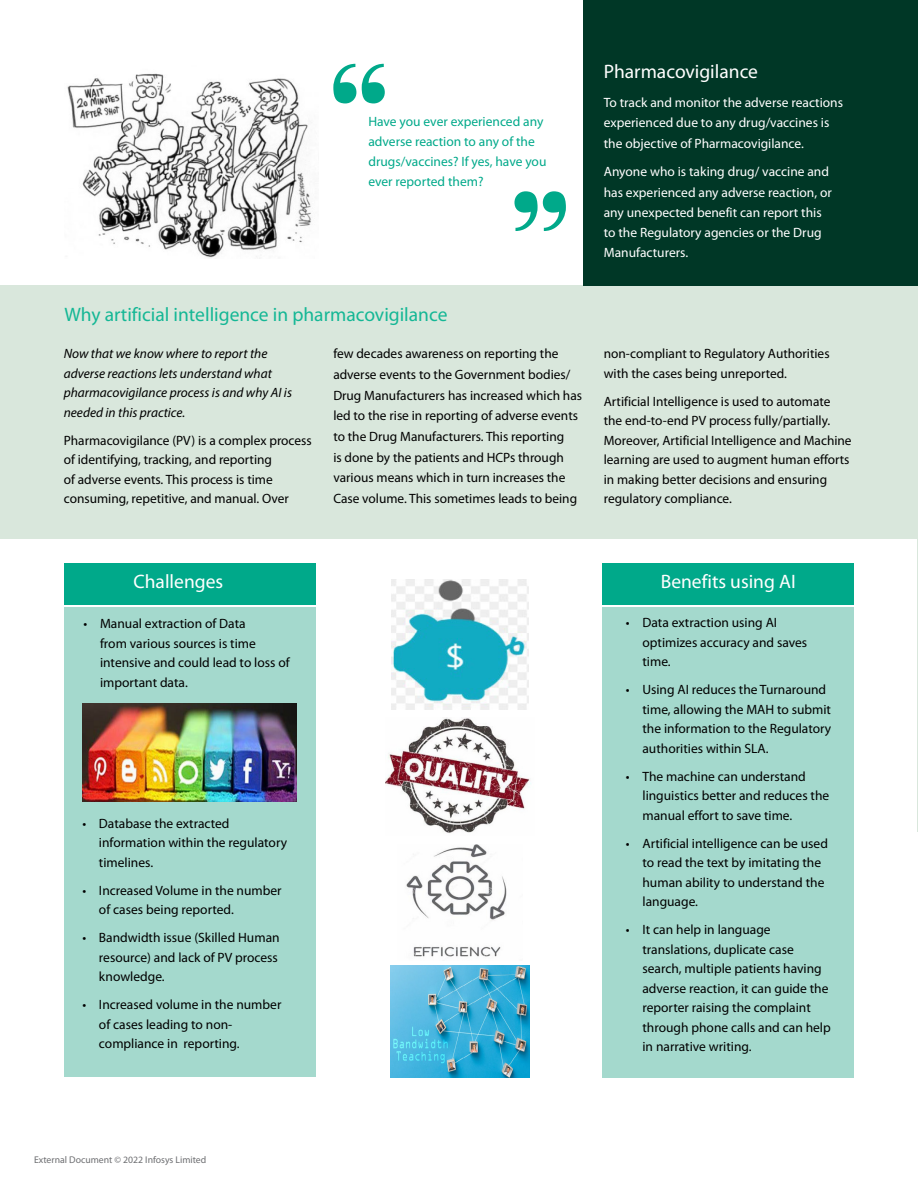
<style>
.page{position:relative;width:918px;height:1188px;background:#fff}
.page>*{position:absolute;margin:0;border:0;box-sizing:border-box;transform-origin:0 0}
.t1{font:19.5px "Myriad Pro";color:#14b795}
.t2{font:19.5px "Myriad Pro";color:#fff}
.t3{font:13.5px/19.5px "Myriad Pro";color:#000}
.t4{font:13.5px/20.2px "Myriad Pro";color:#fff}
.t5{font:italic 13.5px/19.5px "Myriad Pro";color:#000}
.t6{font:13.5px/20.2px "Myriad Pro";color:#00a98a}
.t7{font:9.75px "Myriad Pro";color:#6d6e71}
</style>
<div class="page">
<hr style="left:917px;top:512px;width:1px;height:320px;background:#d9e7dc">
<div style="left:0;top:285px;width:918px;height:254px;background:#d9e7dc"></div>
<div style="left:64px;top:607px;width:251px;height:470px;background:#a4d9cd"></div>
<div style="left:602px;top:607px;width:252px;height:471px;background:#a4d9cd"></div>
<div style="left:64px;top:563px;width:251px;height:42px;background:#00a98a"></div>
<div style="left:602px;top:563px;width:252px;height:42px;background:#00a98a"></div>
<div style="left:584px;top:0;width:334px;height:285px;background:#003726"></div>
<img style="left:67px;top:73px;width:244px;height:185px">
<svg style="left:333px;top:64px;width:52px;height:39px"></svg>
<svg style="left:514px;top:191px;width:52px;height:40px"></svg>
<img style="left:82px;top:703px;width:215px;height:98px">
<img style="left:391px;top:579px;width:138px;height:130px">
<img style="left:386px;top:718px;width:145px;height:115px">
<img style="left:406px;top:844px;width:101px;height:113px">
<img style="left:390px;top:965px;width:139px;height:113px">
<p class="t6" style="left:368px;top:111px;width:180px">Have you ever experienced any adverse reaction to any of the drugs/vaccines? If yes, have you ever reported them?</p>
<h1 class="t2" style="left:604px;top:60px;width:156px">Pharmacovigilance</h1>
<p class="t4" style="left:604px;top:92px;width:241px">To track and monitor the adverse reactions experienced due to any drug/vaccines is the objective of Pharmacovigilance.</p>
<p class="t4" style="left:604px;top:162px;width:230px">Anyone who is taking drug/ vaccine and has experienced any adverse reaction, or any unexpected benefit can report this to the Regulatory agencies or the Drug Manufacturers.</p>
<h1 class="t1" style="left:64px;top:302px;width:385px">Why artificial intelligence in pharmacovigilance</h1>
<p class="t5" style="left:64px;top:344px;width:230px">Now that we know where to report the adverse reactions lets understand what pharmacovigilance process is and why AI is needed in this practice.</p>
<p class="t3" style="left:64px;top:430px;width:250px">Pharmacovigilance (PV) is a complex process of identifying, tracking, and reporting<br>of adverse events. This process is time consuming, repetitive, and manual. Over</p>
<p class="t3" style="left:333px;top:343px;width:250px;line-height:20.7px">few decades awareness on reporting the adverse events to the Government bodies/ Drug Manufacturers has increased which has led to the rise in reporting of adverse events to the Drug Manufacturers. This reporting<br>is done by the patients and HCPs through various means which in turn increases the Case volume. This sometimes leads to being</p>
<p class="t3" style="left:604px;top:344px;width:227px">non-compliant to Regulatory Authorities with the cases being unreported.</p>
<p class="t3" style="left:604px;top:391px;width:249px">Artificial Intelligence is used to automate the end-to-end PV process fully/partially.<br>Moreover, Artificial Intelligence and Machine learning are used to augment human efforts in making better decisions and ensuring regulatory compliance.</p>
<h1 class="t2" style="left:134px;top:570px;width:91px">Challenges</h1>
<h1 class="t2" style="left:661px;top:570px;width:137px">Benefits using AI</h1>
<p class="t3" style="left:100px;top:614px;width:191px;text-indent:-16px">• Manual extraction of Data<br>from various sources is time intensive and could lead to loss of important data.</p>
<p class="t3" style="left:642px;top:613px;width:166px;text-indent:-16px">• Data extraction using AI optimizes accuracy and saves time.</p>
<p class="t3" style="left:642px;top:680px;width:190px;text-indent:-16px">• Using AI reduces the Turnaround time, allowing the MAH to submit the information to the Regulatory authorities within SLA.</p>
<p class="t3" style="left:642px;top:766px;width:188px;text-indent:-16px">• The machine can understand linguistics better and reduces the manual effort to save time.</p>
<p class="t3" style="left:642px;top:833px;width:187px;text-indent:-16px">• Artificial intelligence can be used to read the text by imitating the human ability to understand the language.</p>
<p class="t3" style="left:642px;top:920px;width:190px;text-indent:-16px">• It can help in language translations, duplicate case search, multiple patients having adverse reaction, it can guide the reporter raising the complaint through phone calls and can help in narrative writing.</p>
<p class="t3" style="left:99px;top:813px;width:190px;text-indent:-16px">• Database the extracted information within the regulatory timelines.</p>
<p class="t3" style="left:99px;top:880px;width:184px;text-indent:-16px">• Increased Volume in the number of cases being reported.</p>
<p class="t3" style="left:99px;top:928px;width:182px;text-indent:-16px">• Bandwidth issue (Skilled Human resource) and lack of PV process knowledge.</p>
<p class="t3" style="left:99px;top:995px;width:184px;text-indent:-16px">• Increased volume in the number of cases leading to non&shy;compliance in reporting.</p>
<p class="t7" style="left:34px;top:1154px;width:174px">External Document © 2022 Infosys Limited</p>
</div>
